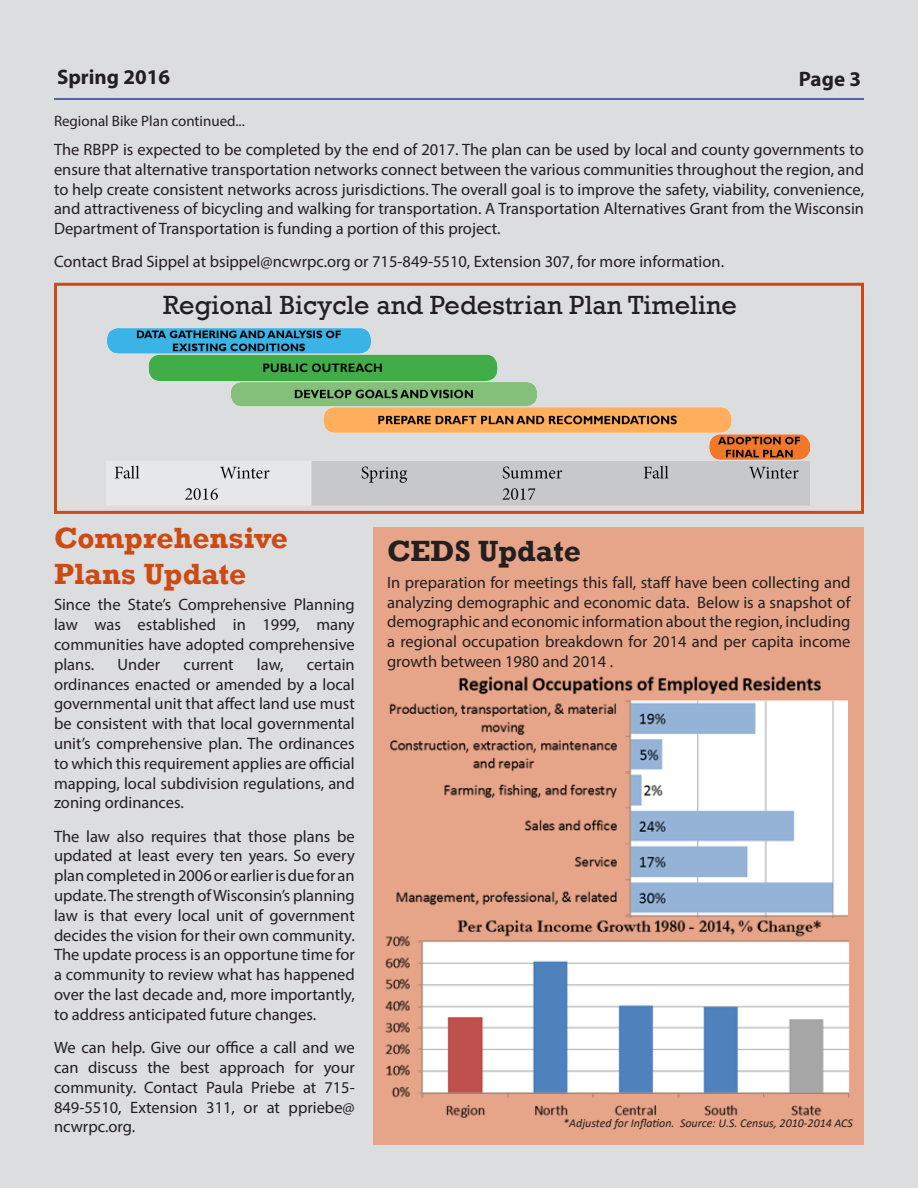
<style>
.page{position:relative;width:918px;height:1188px;background:#dcdddf}
.page>*{position:absolute;margin:0;border:0;box-sizing:border-box;transform-origin:0 0}
.Article_Header{font:700 30px/36px "Rockwell";color:#cc4a14}
.Article_Header-2{font:700 30px "Rockwell";color:#231f20}
.t1{font:27px "Rockwell";color:#231f20}
.t2{font:700 21px "Myriad Pro";color:#231f20}
.Article_Body{font:16.5px/19.8px "Myriad Pro";color:#231f20;text-align:justify}
.Sidebar_Text{font:15px "Myriad Pro";color:#231f20}
.Table_Source{font:italic 12px "Calibri";color:#231f20}
</style>
<div class="page">
<hr style="left:54px;top:98px;width:810px;height:2px;background:#253f8e">
<div style="left:374px;top:527px;width:490px;height:618px;background:#e6a489"></div>
<div style="left:54px;top:283px;width:810px;height:231px;border:3px solid #cc4a14"></div>
<img style="left:106px;top:324px;width:703px;height:184px">
<img style="left:385px;top:915px;width:465px;height:203px">
<img style="left:387px;top:676px;width:460px;height:242px">
<p class="t2" style="left:57px;top:63px;width:115px">Spring 2016</p>
<p class="t2" style="left:799px;top:65px;width:64px">Page 3</p>
<p class="Sidebar_Text" style="left:54px;top:111px;width:192px">Regional Bike Plan continued...</p>
<p class="Article_Body" style="left:54px;top:139px;width:812px">The RBPP is expected to be completed by the end of 2017. The plan can be used by local and county governments to ensure that alternative transportation networks connect between the various communities throughout the region, and to help create consistent networks across jurisdictions. The overall goal is to improve the safety, viability, convenience, and attractiveness of bicycling and walking for transportation. A Transportation Alternatives Grant from the Wisconsin Department of Transportation is funding a portion of this project.</p>
<p class="Article_Body" style="left:54px;top:252px;width:672px">Contact Brad Sippel at bsippel@ncwrpc.org or 715-849-5510, Extension 307, for more information.</p>
<p class="t1" style="left:163px;top:289px;width:575px">Regional Bicycle and Pedestrian Plan Timeline</p>
<p class="Article_Header" style="left:54px;top:520px;width:235px">Comprehensive<br>Plans Update</p>
<p class="Article_Body" style="left:54px;top:595px;width:302px">Since the State’s Comprehensive Planning law was established in 1999, many communities have adopted comprehensive plans.</p>
<p class="Article_Body" style="left:118px;top:654px;width:44px">Under</p>
<p class="Article_Body" style="left:184px;top:654px;width:51px">current</p>
<p class="Article_Body" style="left:257px;top:654px;width:28px">law,</p>
<p class="Article_Body" style="left:54px;top:654px;width:302px;text-indent:253px">certain ordinances enacted or amended by a local governmental unit that affect land use must be consistent with that local governmental unit’s comprehensive plan. The ordinances to which this requirement applies are official mapping, local subdivision regulations, and zoning ordinances.</p>
<p class="Article_Body" style="left:54px;top:826px;width:302px">The law also requires that those plans be updated at least every ten years. So every plan completed in 2006 or earlier is due for an update. The strength of Wisconsin’s planning law is that every local unit of government decides the vision for their own community.<br>The update process is an opportune time for a community to review what has happened over the last decade and, more importantly, to address anticipated future changes.</p>
<p class="Article_Body" style="left:54px;top:1037px;width:302px">We can help. Give our office a call and we can discuss the best approach for your community. Contact Paula Priebe at 715- 849-5510, Extension 311, or at ppriebe@ ncwrpc.org.</p>
<p class="Article_Header-2" style="left:387px;top:533px;width:195px">CEDS Update</p>
<p class="Article_Body" style="left:387px;top:572px;width:465px">In preparation for meetings this fall, staff have been collecting and analyzing demographic and economic data. Below is a snapshot of demographic and economic information about the region, including a regional occupation breakdown for 2014 and per capita income growth between 1980 and 2014 .</p>
<p class="Table_Source" style="left:563px;top:1114px;width:291px">*Adjusted for Inflation. Source: U.S. Census, 2010-2014 ACS</p>
</div>
